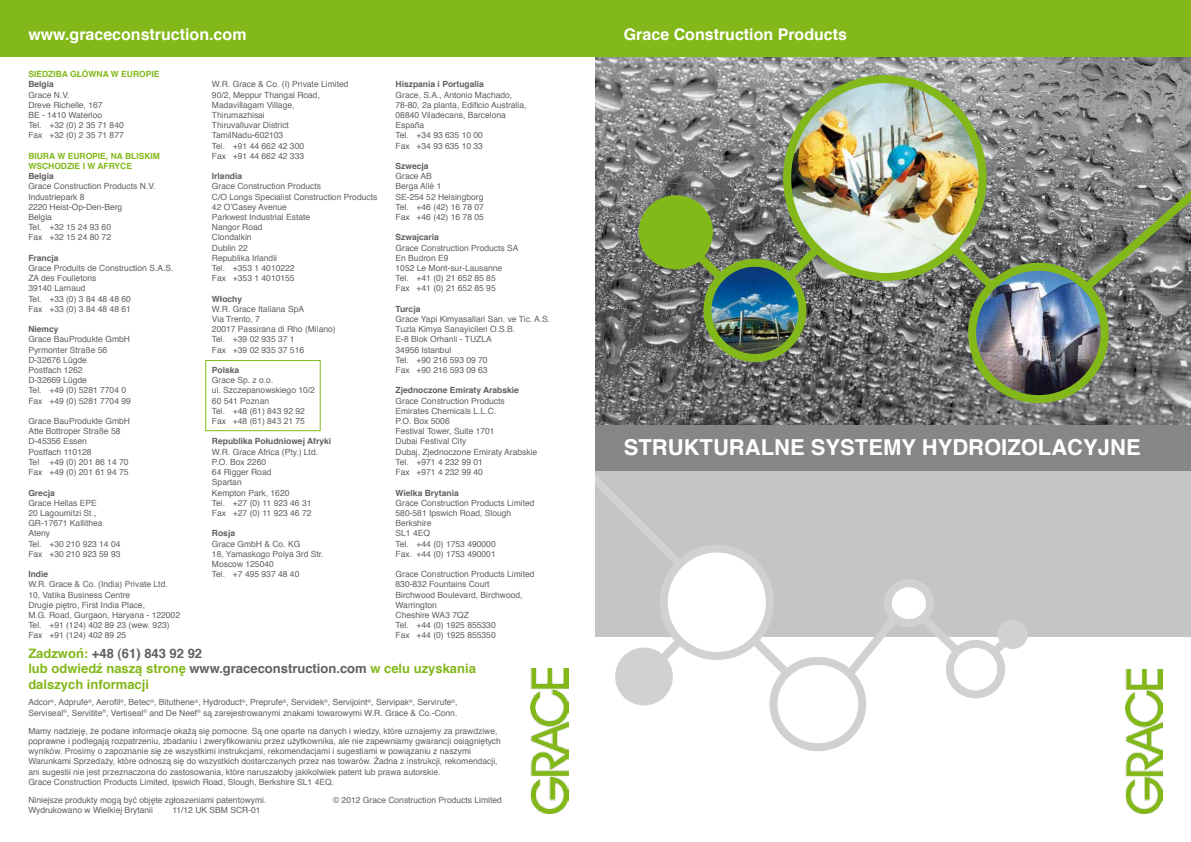
<style>
.page{position:relative;width:1191px;height:842px;background:#fff}
.page>*{position:absolute;margin:0;border:0;box-sizing:border-box;transform-origin:0 0}
.t1{font:700 22px "Helvetica";color:#fff}
.t2{font:700 16px "Helvetica";color:#fff}
.t3{font:700 13px/15.6px "Helvetica";color:#83b81a}
.t4{font:8.5px/10.2px "Helvetica";color:#5f6062}
.s1{font-weight:700;color:#83b81a}
.s2{font-weight:700}
.s3{font-family:"Arial"}
.s4{color:#5f6062}
</style>
<div class="page">
<div style="left:205px;top:360px;width:116px;height:71px;border:1px solid #83b81a"></div>
<div style="left:595px;top:456px;width:596px;height:181px;background:#c4c5c6"></div>
<img style="left:595px;top:57px;width:596px;height:368px">
<div style="left:595px;top:425px;width:596px;height:46px;background:#848687"></div>
<img style="left:1125px;top:669px;width:37px;height:145px">
<div style="left:0;top:0;width:1191px;height:57px;background:#83b81a"></div>
<svg style="left:745px;top:237px;width:83px;height:85px;background:#666767"></svg>
<img style="left:707px;top:266px;width:95px;height:88px">
<div style="left:703px;top:259px;width:103px;height:103px;border:8px solid #83b81a;border-radius:50%"></div>
<svg style="left:844px;top:139px;width:158px;height:158px;background:#777879"></svg>
<img style="left:972px;top:268px;width:132px;height:131px">
<div style="left:968px;top:263px;width:140px;height:140px;border:8px solid #83b81a;border-radius:50%"></div>
<img style="left:787px;top:81px;width:195px;height:194px">
<div style="left:783px;top:75px;width:203px;height:206px;border:8px solid #83b81a;border-radius:50%"></div>
<svg style="left:1077px;top:176px;width:114px;height:120px;background:#7d8376"></svg>
<svg style="left:660px;top:632px;width:29px;height:54px"></svg>
<div style="left:619px;top:651px;width:50px;height:50px;background:#d0d1d2;border-radius:50%"></div>
<div style="left:615px;top:647px;width:58px;height:58px;border:8px solid #d0d1d2;border-radius:50%"></div>
<svg style="left:703px;top:626px;width:93px;height:56px"></svg>
<div style="left:773px;top:661px;width:89px;height:86px;background:#fff;border-radius:50%"></div>
<div style="left:769px;top:657px;width:97px;height:94px;border:8px solid #d0d1d2;border-radius:50%"></div>
<div style="left:664px;top:548px;width:106px;height:108px;background:#fff;border-radius:50%"></div>
<div style="left:660px;top:544px;width:114px;height:116px;border:8px solid #d0d1d2;border-radius:50%"></div>
<svg style="left:985px;top:641px;width:36px;height:19px"></svg>
<div style="left:1001px;top:624px;width:22px;height:21px;background:#d0d1d2;border-radius:50%"></div>
<div style="left:997px;top:620px;width:30px;height:29px;border:8px solid #d0d1d2;border-radius:50%"></div>
<svg style="left:887px;top:583px;width:43px;height:40px"></svg>
<div style="left:883px;top:579px;width:51px;height:48px;border:8px solid #d0d1d2;border-radius:50%"></div>
<div style="left:950px;top:644px;width:51px;height:50px;background:#fff;border-radius:50%"></div>
<div style="left:946px;top:640px;width:59px;height:58px;border:8px solid #d0d1d2;border-radius:50%"></div>
<svg style="left:837px;top:601px;width:132px;height:85px"></svg>
<svg style="left:595px;top:475px;width:94px;height:98px"></svg>
<img style="left:531px;top:669px;width:37px;height:144px">
<svg style="left:665px;top:223px;width:66px;height:65px;background:#6d7a61"></svg>
<div style="left:642px;top:199px;width:67px;height:66px;background:#83b81a;border-radius:50%"></div>
<div style="left:638px;top:195px;width:75px;height:74px;border:8px solid #83b81a;border-radius:50%"></div>
<p class="t2" style="left:28px;top:22px;width:220px">www.graceconstruction.com</p>
<p class="t4" style="left:28px;top:69px;width:133px"><span class="s1">SIEDZIBA GŁÓWNA W EUROPIE<br></span><span class="s2">Belgia<br></span>Grace N.V.<br>Dreve Richelle, 167<br>BE - 1410 Waterloo<br>Tel. +32 (0) 2 35 71 840<br>Fax +32 (0) 2 35 71 877</p>
<p class="t4" style="left:28px;top:151px;width:133px"><span class="s1">BIURA W EUROPIE, NA BLISKIM<br>WSCHODZIE I W AFRYCE<br></span><span class="s2">Belgia<br></span>Grace Construction Products N.V.<br>Industriepark 8<br>2220 Heist-Op-Den-Berg<br>Belgia<br>Tel. +32 15 24 93 60<br>Fax +32 15 24 80 72</p>
<p class="t4" style="left:28px;top:253px;width:147px"><span class="s2">Francja<br></span>Grace Produits de Construction S.A.S.<br>ZA des Foulletons<br>39140 Larnaud<br>Tel. +33 (0) 3 84 48 48 60<br>Fax +33 (0) 3 84 48 48 61</p>
<p class="t4" style="left:28px;top:324px;width:104px"><span class="s2">Niemcy<br></span>Grace BauProdukte GmbH<br>Pyrmonter Straße 56<br>D-32676 Lügde<br>Postfach 1262<br>D-32669 Lügde<br>Tel. +49 (0) 5281 7704 0<br>Fax +49 (0) 5281 7704 99</p>
<p class="t4" style="left:28px;top:416px;width:103px">Grace BauProdukte GmbH<br>Atte Bottroper Straße 58<br>D-45356 Essen<br>Postfach 110128<br>Tel +49 (0) 201 86 14 70<br>Fax +49 (0) 201 61 94 75</p>
<p class="t4" style="left:28px;top:488px;width:94px"><span class="s2">Grecja<br></span>Grace Hellas EPE<br>20 Lagoumitzi St.,<br>GR-17671 Kallithea<br>Ateny<br>Tel. +30 210 923 14 04<br>Fax +30 210 923 59 93</p>
<p class="t4" style="left:28px;top:569px;width:153px"><span class="s2">Indie<br></span>W.R. Grace &amp; Co. (India) Private Ltd.<br>10, Vatika Business Centre<br>Drugie piętro, First India Place,<br>M.G. Road, Gurgaon, Haryana - 122002<br>Tel. +91 (124) 402 89 23 (wew. 923)<br>Fax +91 (124) 402 89 25</p>
<p class="t4" style="left:212px;top:80px;width:138px">W.R. Grace &amp; Co. (I) Private Limited<br>90/2, Meppur Thangal Road,<br>Madavillagam Village,<br>Thirumazhisai<br>Thiruvalluvar District<br>TamilNadu-602103<br>Tel. +91 44 662 42 300<br>Fax +91 44 662 42 333</p>
<p class="t4" style="left:212px;top:171px;width:167px"><span class="s2">Irlandia<br></span>Grace Construction Products<br>C/O Longs Specialist Construction Products<br>42 O’Casey Avenue<br>Parkwest Industrial Estate<br>Nangor Road<br>Clondalkin<br>Dublin 22<br>Republika Irlandii<br>Tel. +353 1 4010222<br>Fax +353 1 4010155</p>
<p class="t4" style="left:212px;top:294px;width:125px"><span class="s2">Włochy<br></span>W.R. Grace Italiana SpA<br>Via Trento, 7<br>20017 Passirana di Rho (Milano)<br>Tel. +39 02 935 37 1<br>Fax +39 02 935 37 516</p>
<p class="t4" style="left:212px;top:365px;width:104px"><span class="s2">Polska<br></span>Grace Sp. z o.o.<br>ul. Szczepanowskiego 10/2<br>60 541 Poznan<br>Tel. +48 (61) 843 92 92<br>Fax +48 (<span class="s3">61</span>) 8<span class="s3">43 2</span>1 <span class="s3">75</span></p>
<p class="t4" style="left:212px;top:437px;width:121px"><span class="s2">Republika Południowej Afryki<br></span>W.R. Grace Africa (Pty.) Ltd.<br>P.O. Box 2260<br>64 Rigger Road<br>Spartan<br>Kempton Park, 1620<br>Tel. +27 (0) 11 923 46 31<br>Fax +27 (0) 11 923 46 72</p>
<p class="t4" style="left:212px;top:528px;width:113px"><span class="s2">Rosja<br></span>Grace GmbH &amp; Co. KG<br>18, Yamaskogo Polya 3rd Str.<br>Moscow 125040<br>Tel. +7 495 937 48 40</p>
<p class="t4" style="left:395px;top:80px;width:132px"><span class="s2">Hiszpania i Portugalia<br></span>Grace, S.A., Antonio Machado,<br>78-80, 2a planta, Edificio Australia,<br>08840 Viladecans, Barcelona<br>España<br>Tel. +34 93 635 10 00<br>Fax +34 93 635 10 33</p>
<p class="t4" style="left:395px;top:161px;width:90px"><span class="s2">Szwecja<br></span>Grace AB<br>Berga Allé 1<br>SE-254 52 Helsingborg<br>Tel. +46 (42) 16 78 07<br>Fax +46 (42) 16 78 05</p>
<p class="t4" style="left:395px;top:233px;width:124px"><span class="s2">Szwajcaria<br></span>Grace Construction Products SA<br>En Budron E9<br>1052 Le Mont-sur-Lausanne<br>Tel. +41 (0) 21 652 85 85<br>Fax +41 (0) 21 652 85 95</p>
<p class="t4" style="left:395px;top:304px;width:156px"><span class="s2">Turcja<br></span>Grace Yapi Kimyasallari San. ve Tic. A.S.<br>Tuzla Kimya Sanayicileri O.S.B.<br>E-8 Blok Orhanli - TUZLA<br>34956 Istanbul<br>Tel. +90 216 593 09 70<br>Fax +90 216 593 09 63</p>
<p class="t4" style="left:395px;top:386px;width:143px"><span class="s2">Zjednoczone Emiraty Arabskie<br></span>Grace Construction Products<br>Emirates Chemicals L.L.C.<br>P.O. Box 5006<br>Festival Tower, Suite 1701<br>Dubai Festival City<br>Dubaj, Zjednoczone Emiraty Arabskie<br>Tel. +971 4 232 99 01<br>Fax +971 4 232 99 40</p>
<p class="t4" style="left:395px;top:488px;width:140px"><span class="s2">Wielka Brytania<br></span>Grace Construction Products Limited<br>580-581 Ipswich Road, Slough<br>Berkshire<br>SL1 4EQ<br>Tel. +44 (0) 1753 490000<br>Fax. +44 (0) 1753 490001</p>
<p class="t4" style="left:395px;top:569px;width:140px">Grace Construction Products Limited<br>830-832 Fountains Court<br>Birchwood Boulevard, Birchwood,<br>Warrington<br>Cheshire WA3 7QZ<br>Tel. +44 (0) 1925 855330<br>Fax +44 (0) 1925 855350</p>
<p class="t3" style="left:28px;top:645px;width:449px">Zadzwoń: <span class="s4">+48 (61) 843 92 92<br></span>lub odwiedź naszą stronę <span class="s4">www.graceconstruction.com</span> w celu uzyskania dalszych informacji</p>
<p class="t4" style="left:28px;top:698px;width:431px">Adcor<sup>®</sup>, Adprufe<sup>®</sup>, Aerofil<sup>®</sup>, Betec<sup>®</sup>, Bituthene<sup>®</sup>, Hydroduct<sup>®</sup>, Preprufe<sup>®</sup>, Servidek<sup>®</sup>, Servijoint<sup>®</sup>, Servipak<sup>®</sup>, Servirufe<sup>®</sup>,<br>Serviseal<sup>®</sup>, Servitite<sup>®</sup>, Vertiseal<sup>®</sup> and De Neef<sup>®</sup> są zarejestrowanymi znakami towarowymi W.R. Grace &amp; Co.-Conn.</p>
<p class="t4" style="left:28px;top:726px;width:474px">Mamy nadzieję, że podane informacje okażą się pomocne. Są one oparte na danych i wiedzy, które uznajemy za prawdziwe, poprawne i podlegają rozpatrzeniu, zbadaniu i zweryfikowaniu przez użytkownika, ale nie zapewniamy gwarancji osiągniętych wyników. Prosimy o zapoznanie się ze wszystkimi instrukcjami, rekomendacjami i sugestiami w powiązaniu z naszymi Warunkami Sprzedaży, które odnoszą się do wszystkich dostarczanych przez nas towarów. Żadna z instrukcji, rekomendacji, ani sugestii nie jest przeznaczona do zastosowania, które naruszałoby jakikolwiek patent lub prawa autorskie.<br>Grace Construction Products Limited, Ipswich Road, Slough, Berkshire SL1 4EQ.</p>
<p class="t4" style="left:28px;top:795px;width:240px">Niniejsze produkty mogą być objęte zgłoszeniami patentowymi.</p>
<p class="t4" style="left:333px;top:795px;width:170px">© 2012 Grace Construction Products Limited</p>
<p class="t4" style="left:28px;top:805px;width:126px">Wydrukowano w Wielkiej Brytanii</p>
<p class="t4" style="left:172px;top:805px;width:90px">11/12 UK SBM SCR-01</p>
<p class="t2" style="left:624px;top:22px;width:225px">Grace Construction Products</p>
<p class="t1" style="left:624px;top:430px;width:518px">STRUKTURALNE SYSTEMY HYDROIZOLACYJNE</p>
</div>
